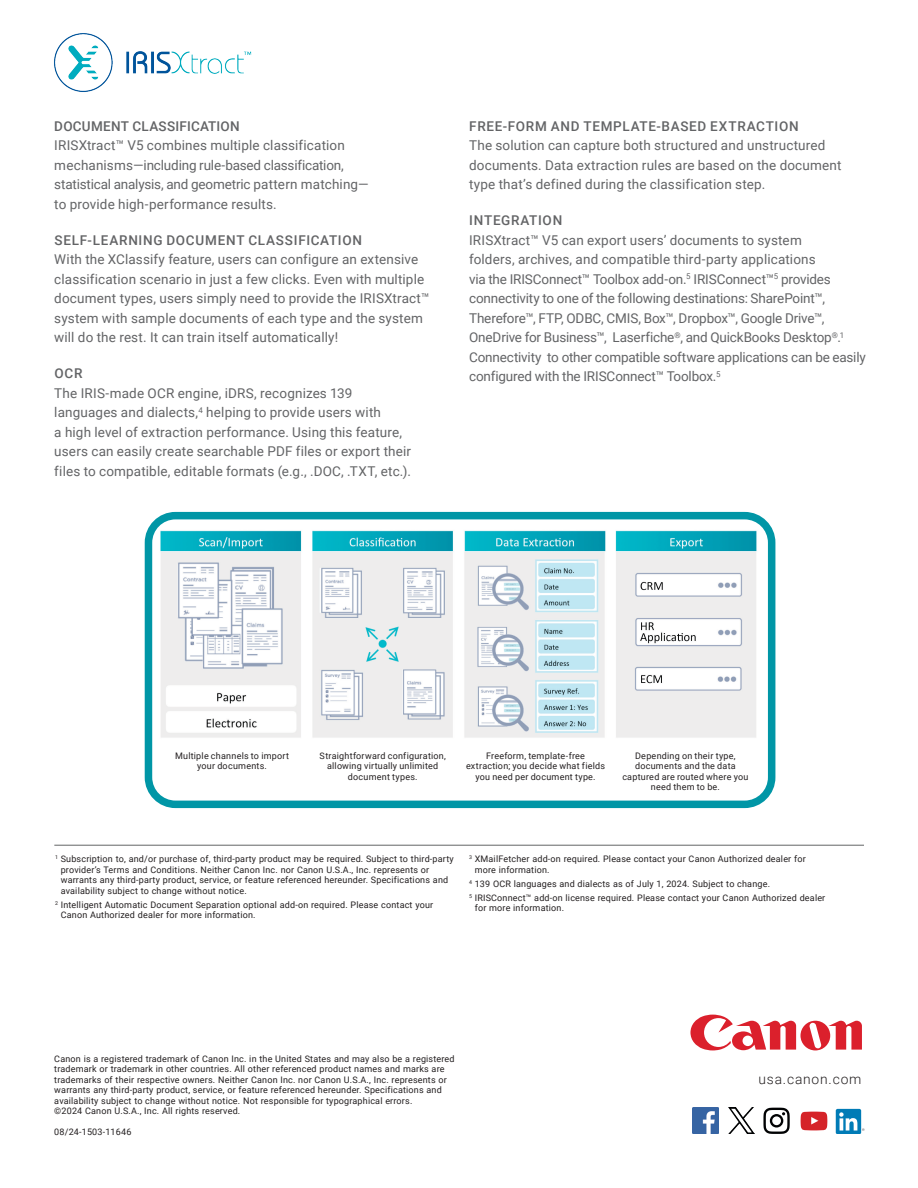
<style>
.page{position:relative;width:918px;height:1188px;background:#fff}
.page>*{position:absolute;margin:0;border:0;box-sizing:border-box;transform-origin:0 0}
.t1{font:300 13.8px "Roboto";letter-spacing:.06em;color:#231f20}
.TEXT__last_paragraph{font:13.5px/19.5px "Roboto";letter-spacing:.01em;color:#636466}
.TEXT__last_paragraph-2{font:13.5px/19.5px "Roboto";letter-spacing:-.01em;color:#636466}
.Legal{font:9px/10.5px "Roboto";letter-spacing:.02em;color:#231f20}
.Paragraph_Bullets{font:9px/10.5px "Roboto";letter-spacing:.025em;color:#231f20;text-align:center}
.s1{font-weight:500}
</style>
<div class="page">
<hr style="left:54px;top:845px;width:810px;height:1px;background:#636466">
<img style="left:54px;top:33px;width:198px;height:59px">
<img style="left:154px;top:521px;width:612px;height:278px">
<div style="left:145px;top:512px;width:630px;height:296px;border:8px solid #0096a6;border-radius:27px"></div>
<svg style="left:690px;top:1015px;width:172px;height:35px"></svg>
<img style="left:692px;top:1108px;width:27px;height:26px">
<svg style="left:763px;top:1108px;width:27px;height:26px"></svg>
<svg style="left:801px;top:1112px;width:26px;height:18px"></svg>
<div style="left:836px;top:1109px;width:25px;height:25px;background:#007bb6;border-radius:2px"></div>
<svg style="left:839px;top:1112px;width:25px;height:19px"></svg>
<img style="left:729px;top:1108px;width:25px;height:26px">
<p class="TEXT__last_paragraph" style="left:54px;top:116px;width:316px"><span class="s1">DOCUMENT CLASSIFICATION<br></span>IRISXtract™ V5 combines multiple classification mechanisms—including rule-based classification, statistical analysis, and geometric pattern matching— to provide high-performance results.</p>
<p class="TEXT__last_paragraph" style="left:54px;top:230px;width:377px"><span class="s1">SELF-LEARNING DOCUMENT CLASSIFICATION<br></span>With the XClassify feature, users can configure an extensive classification scenario in just a few clicks. Even with multiple document types, users simply need to provide the IRISXtract™ system with sample documents of each type and the system will do the rest. It can train itself automatically!</p>
<p class="TEXT__last_paragraph" style="left:54px;top:363px;width:358px"><span class="s1">OCR<br></span>The IRIS-made OCR engine, iDRS, recognizes 139 languages and dialects,<sup>4</sup> helping to provide users with<br>a high level of extraction performance. Using this feature, users can easily create searchable PDF files or export their files to compatible, editable formats (e.g., .DOC, .TXT, etc.).</p>
<p class="TEXT__last_paragraph" style="left:469px;top:116px;width:374px"><span class="s1">FREE-FORM AND TEMPLATE-BASED EXTRACTION<br></span>The solution can capture both structured and unstructured documents. Data extraction rules are based on the document type that’s defined during the classification step.</p>
<p class="TEXT__last_paragraph-2" style="left:469px;top:210px;width:398px"><span class="s1">INTEGRATION<br></span>IRISXtract™ V5 can export users’ documents to system<br>folders, archives, and compatible third-party applications<br>via the IRISConnect™ Toolbox add-on.<sup>5</sup> IRISConnect™<sup>5</sup> provides connectivity to one of the following destinations: SharePoint™, Therefore™, FTP, ODBC, CMIS, Box™, Dropbox™, Google Drive™, OneDrive for Business™, Laserfiche<sup>®</sup>, and QuickBooks Desktop<sup>®</sup>.<sup>1<br></sup>Connectivity to other compatible software applications can be easily configured with the IRISConnect™ Toolbox.<sup>5</sup></p>
<p class="Paragraph_Bullets" style="left:175px;top:750px;width:116px">Multiple channels to import your documents.</p>
<p class="Paragraph_Bullets" style="left:320px;top:750px;width:128px">Straightforward configuration, allowing virtually unlimited document types.</p>
<p class="Paragraph_Bullets" style="left:466px;top:750px;width:141px">Freeform, template-free extraction; you decide what fields you need per document type.</p>
<p class="Paragraph_Bullets" style="left:622px;top:750px;width:128px">Depending on their type, documents and the data captured are routed where you need them to be.</p>
<p class="Legal" style="left:61px;top:854px;width:394px;text-indent:-6px"><sup>1</sup> Subscription to, and/or purchase of, third-party product may be required. Subject to third-party provider’s Terms and Conditions. Neither Canon Inc. nor Canon U.S.A., Inc. represents or warrants any third-party product, service, or feature referenced hereunder. Specifications and availability subject to change without notice.</p>
<p class="Legal" style="left:61px;top:899px;width:374px;text-indent:-6px"><sup>2</sup> Intelligent Automatic Document Separation optional add-on required. Please contact your<br>Canon Authorized dealer for more information.</p>
<p class="Legal" style="left:475px;top:854px;width:333px;text-indent:-6px"><sup>3</sup> XMailFetcher add-on required. Please contact your Canon Authorized dealer for more information.</p>
<p class="Legal" style="left:469px;top:878px;width:303px"><sup>4</sup> 139 OCR languages and dialects as of July 1, 2024. Subject to change.</p>
<p class="Legal" style="left:475px;top:892px;width:352px;text-indent:-6px"><sup>5</sup> IRISConnect™ add-on license required. Please contact your Canon Authorized dealer for more information.</p>
<p class="Legal" style="left:54px;top:1053px;width:402px">Canon is a registered trademark of Canon Inc. in the United States and may also be a registered trademark or trademark in other countries. All other referenced product names and marks are trademarks of their respective owners. Neither Canon Inc. nor Canon U.S.A., Inc. represents or warrants any third-party product, service, or feature referenced hereunder. Specifications and availability subject to change without notice. Not responsible for typographical errors.</p>
<p class="Legal" style="left:54px;top:1105px;width:187px">©2024 Canon U.S.A., Inc. All rights reserved.</p>
<p class="Legal" style="left:54px;top:1126px;width:79px">08/24-1503-11646</p>
<p class="t1" style="left:758px;top:1069px;width:105px">usa.canon.com</p>
</div>
